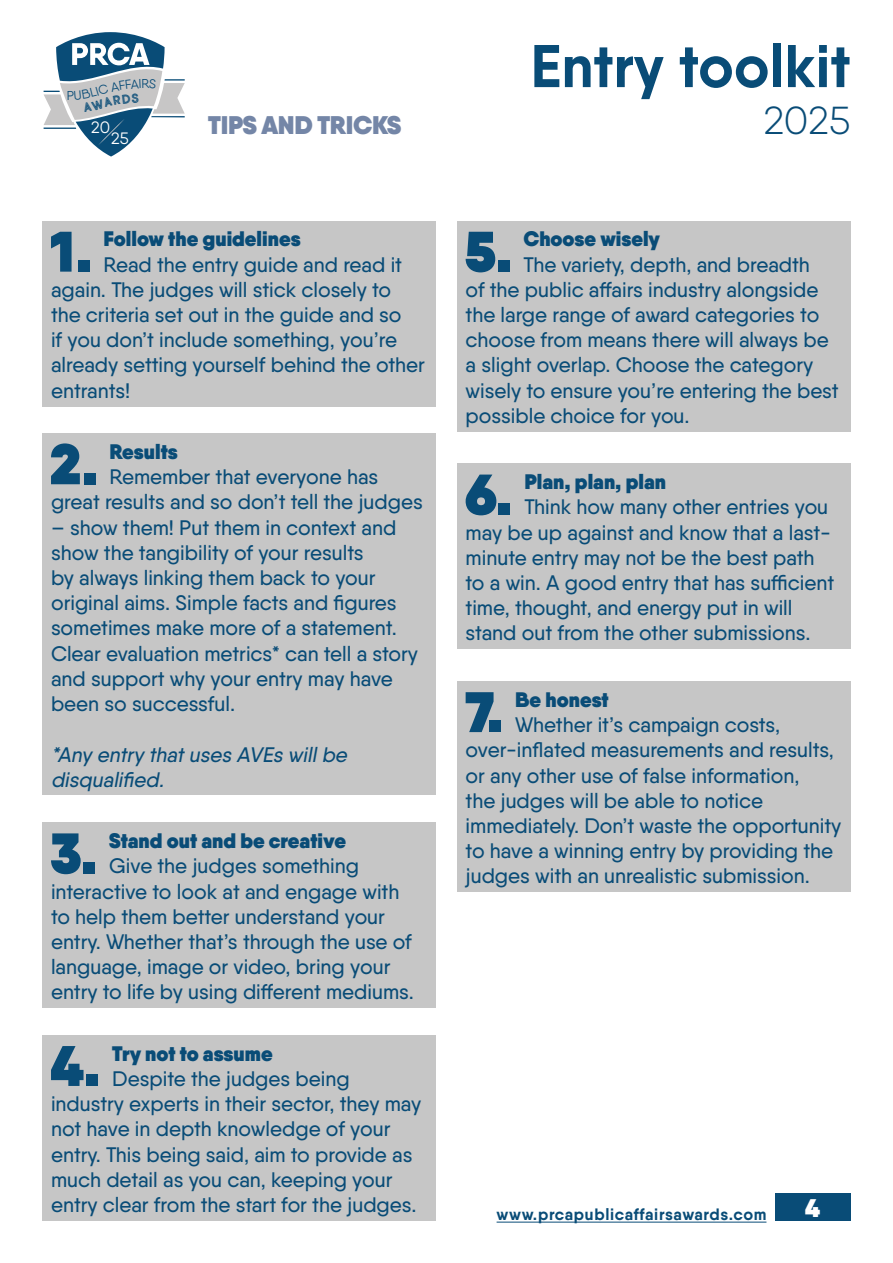
<style>
.page{position:relative;width:893px;height:1263px;background:#fff}
.page>*{position:absolute;margin:0;border:0;box-sizing:border-box;transform-origin:0 0}
.t1{font:700 60.15px "Qanelas";color:#094c77}
.t2{font:800 57px "Qanelas";color:#094c77}
.t3{font:300 39px "Qanelas";color:#094c77}
.t4{font:800 25.5px "Qanelas";letter-spacing:-.01em;color:#7486a7}
.t5{font:800 25.5px "Qanelas";color:#fff}
.t6{font:500 21px/25.2px "Qanelas";color:#094c77}
.t7{font:800 21px "Qanelas";color:#094c77}
.t8{font:italic 500 21px/25.2px "Qanelas";color:#094c77}
.t9{font:700 16.5px "Qanelas";letter-spacing:.04em;color:#094c77}
.t10{font:16.5px "Qanelas";color:#fff}
</style>
<div class="page">
<div style="left:775px;top:1193px;width:75px;height:27px;background:#094c77"></div>
<hr style="left:497px;top:1222px;width:269px;height:1px;background:#094c77">
<div style="left:457px;top:221px;width:393px;height:210px;background:#c6c6c6"></div>
<div style="left:43px;top:221px;width:393px;height:185px;background:#c6c6c6"></div>
<div style="left:457px;top:682px;width:393px;height:210px;background:#c6c6c6"></div>
<div style="left:457px;top:464px;width:393px;height:185px;background:#c6c6c6"></div>
<div style="left:43px;top:1035px;width:393px;height:185px;background:#c6c6c6"></div>
<div style="left:43px;top:823px;width:393px;height:185px;background:#c6c6c6"></div>
<div style="left:43px;top:434px;width:393px;height:361px;background:#c6c6c6"></div>
<svg style="left:44px;top:32px;width:141px;height:125px"></svg>
<p class="t10" style="left:91px;top:118px;width:20px">20</p>
<p class="t10" style="left:111px;top:128px;width:19px">25</p>
<p class="t4" style="left:208px;top:109px;width:195px">TIPS AND TRICKS</p>
<h2 class="t2" style="left:51px;top:214px;width:43px">1.</h2>
<p class="t7" style="left:103px;top:225px;width:199px">Follow the guidelines</p>
<p class="t6" style="left:51px;top:251px;width:375px;text-indent:52px">Read the entry guide and read it again. The judges will stick closely to the criteria set out in the guide and so<br>if you don’t include something, you’re already setting yourself behind the other entrants!</p>
<h2 class="t2" style="left:50px;top:427px;width:50px">2.</h2>
<p class="t7" style="left:110px;top:438px;width:70px">Results</p>
<p class="t6" style="left:51px;top:464px;width:373px;text-indent:58px">Remember that everyone has great results and so don’t tell the judges</p>
<p class="t6" style="left:51px;top:514px;width:368px">– show them! Put them in context and show the tangibility of your results<br>by always linking them back to your original aims. Simple facts and figures sometimes make more of a statement.<br>Clear evaluation metrics* can tell a story and support why your entry may have been so successful.</p>
<p class="t8" style="left:51px;top:741px;width:302px">*Any entry thatuses AVEs willbe disqualified.</p>
<h2 class="t2" style="left:51px;top:816px;width:49px">3.</h2>
<p class="t7" style="left:109px;top:827px;width:238px">Stand out and be creative</p>
<p class="t6" style="left:51px;top:853px;width:364px;text-indent:58px">Give the judges something interactive to look at and engage with to help them better understand your entry. Whether that’s through the use of language, image or video, bring your entry to life by using different mediums.</p>
<h2 class="t2" style="left:50px;top:1028px;width:52px">4.</h2>
<p class="t7" style="left:112px;top:1039px;width:162px">Try not to assume</p>
<p class="t6" style="left:51px;top:1066px;width:372px;text-indent:61px">Despite the judges being industry experts in their sector, they may not have in depth knowledge of your entry. This being said, aim to provide as much detail as you can, keeping your entry clear from the start for the judges.</p>
<h1 class="t1" style="left:530px;top:28px;width:321px">Entry toolkit</h1>
<h3 class="t3" style="left:764px;top:96px;width:88px">2025</h3>
<h2 class="t2" style="left:465px;top:214px;width:49px">5.</h2>
<p class="t7" style="left:523px;top:225px;width:138px">Choose wisely</p>
<p class="t6" style="left:466px;top:251px;width:374px;text-indent:58px">The variety, depth, and breadth<br>of the public affairs industry alongside the large range of award categories to choose from means there will always be a slight overlap. Choose the category wisely to ensure you’re entering the best possible choice for you.</p>
<h2 class="t2" style="left:465px;top:457px;width:49px">6.</h2>
<p class="t7" style="left:524px;top:468px;width:143px">Plan, plan, plan</p>
<p class="t6" style="left:466px;top:494px;width:370px;text-indent:59px">Think how many other entries you may be up against and know that a last&shy;minute entry may not be the best path to a win. A good entry that has sufficient time, thought, and energy put in will stand out from the other submissions.</p>
<h2 class="t2" style="left:466px;top:674px;width:39px">7.</h2>
<p class="t7" style="left:515px;top:686px;width:95px">Be honest</p>
<p class="t6" style="left:466px;top:712px;width:377px;text-indent:50px">Whether it’s campaign costs, over-inflated measurements and results, or any other use of false information,<br>the judges will be able to notice immediately. Don’t waste the opportunity to have a winning entry by providing the judges with an unrealistic submission.</p>
<p class="t9" style="left:497px;top:1204px;width:271px">www.prcapublicaffairsawards.com</p>
<p class="t5" style="left:805px;top:1191px;width:16px">4</p>
</div>
